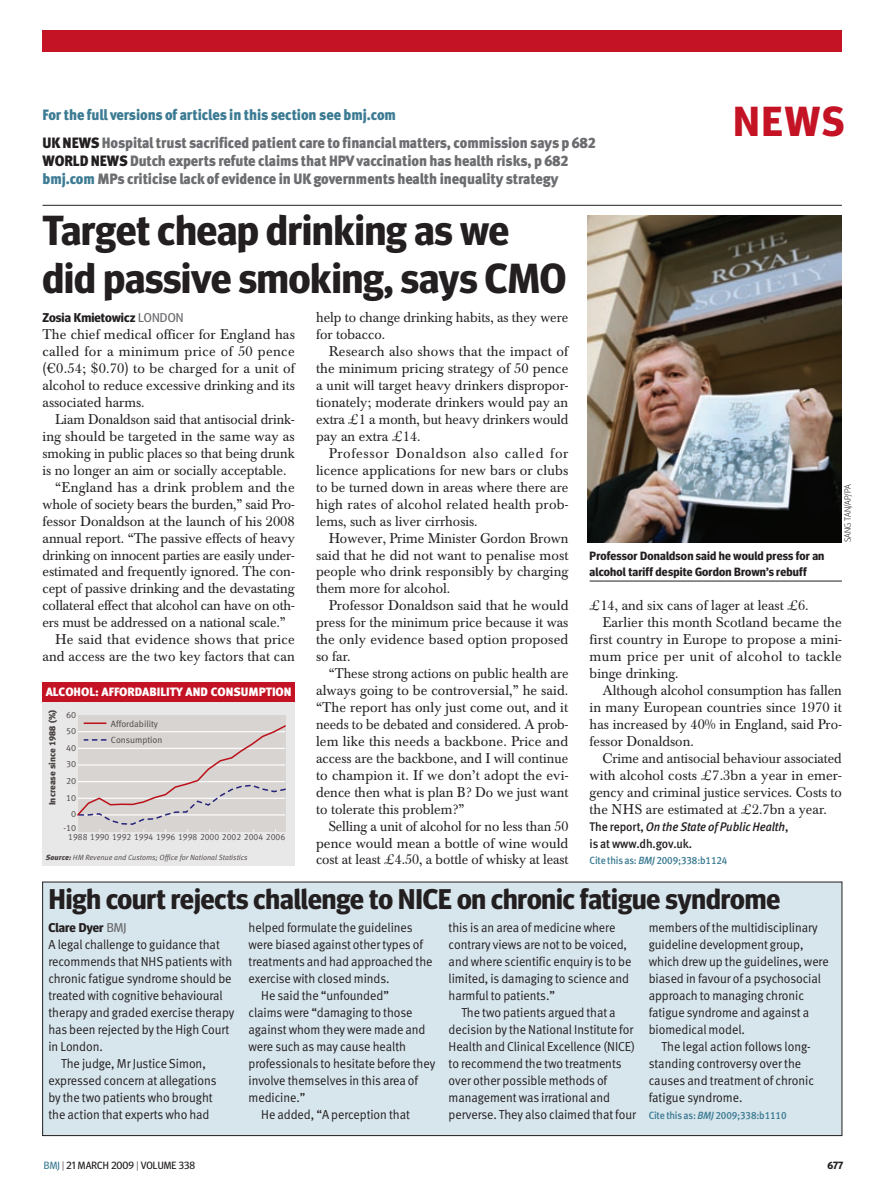
<style>
.page{position:relative;width:893px;height:1191px;background:#fff}
.page>*{position:absolute;margin:0;border:0;box-sizing:border-box;transform-origin:0 0}
.news_head_28bold{font:700 42px/48px "Meta Headline OT";color:#231f20}
.t1{font:700 42px "Meta Headline OT";color:#c41324}
.news_head_19bold{font:700 28.5px "Meta Headline OT";color:#231f20}
.t2{font:15px "Meta Black LF";letter-spacing:-.005em;color:#6c6d70;scale:.95 1}
.links_text_top{font:15px "Meta Black LF";letter-spacing:-.005em;color:#3c7b93;scale:.95 1}
.news_body_3colm_ind{font:13.95px/17px "Baskerville BE";color:#231f20;text-align:justify}
.news_body_3colm{font:13.95px/17px "Baskerville BE";color:#231f20;text-align:justify}
.news_body_3colm_ind-2{font:13.95px/17px "Baskerville BE";color:#231f20;text-align:justify;scale:.96 1}
.news_BOX_sans_text{font:13.05px/17px "Meta Normal LF";letter-spacing:-.005em;color:#231f20;scale:.95 1}
.news_byline_author{font:700 12.75px "Meta Headline OT";color:#231f20}
.news_further_info{font:12.45px/17px "Meta Medium LF";letter-spacing:-.005em;color:#231f20;scale:.95 1}
.picture_caption{font:700 12px/17px "Meta Headline OT";letter-spacing:.015em;color:#231f20}
.t3{font:12px "Meta Black LF";color:#fff}
.citation{font:10.5px "Meta Medium LF";letter-spacing:-.015em;color:#3c7b93;scale:.95 1}
.t4{font:10.5px "Meta Headline OT";letter-spacing:.01em;color:#231f20}
.t5{font:700 10.5px "Meta Headline OT";color:#231f20}
.t6{font:9px "Meta Normal LF";color:#4c4746;scale:.95 1}
.t7{font:9px/16.6px "Meta Normal LF";color:#4c4746}
.t8{font:9px "Meta Black LF";color:#4c4746}
.picture_credit{font:300 9px "Meta Headline OT";letter-spacing:.015em;color:#231f20}
.t9{font:italic 7.5px "Meta Normal LF";color:#4c4746}
.s1{color:#231f20}
.s2{color:#3c7b93}
.s3{font-weight:400;color:#6c6d70}
.s4{font-family:"Meta Black LF"}
.s5{font-style:italic}
.s6{font-weight:300}
</style>
<div class="page">
<hr style="left:43px;top:205px;width:799px;height:1px;background:#231f20">
<div style="left:43px;top:882px;width:799px;height:253px;background:#d7e5ec"></div>
<img style="left:587px;top:215px;width:255px;height:327px">
<div style="left:43px;top:701px;width:252px;height:164px;background:#e9e8e8"></div>
<div style="left:43px;top:682px;width:252px;height:19px;background:#c41324"></div>
<div style="left:78px;top:715px;width:207px;height:116px;background:#d7d4d2"></div>
<hr style="left:84px;top:722px;width:22px;height:2px;background:#bb1018">
<svg style="left:77px;top:724px;width:209px;height:107px"></svg>
<div style="left:43px;top:30px;width:799px;height:21px;background:#c41324"></div>
<hr style="left:590px;top:581px;width:252px;height:1px;background:#231f20">
<p class="links_text_top" style="left:43px;top:106px;width:374px">For the full versions of articles in this section see bmj.com</p>
<p class="t2" style="left:43px;top:133px;width:584px"><span class="s1">UK NEWS</span> Hospital trust sacrificed patient care to financial matters, commission says p 682</p>
<p class="t2" style="left:43px;top:151px;width:555px"><span class="s1">World NEWS</span>Dutch experts refute claims that HPV vaccination has health risks, p 682</p>
<p class="t2" style="left:43px;top:169px;width:545px"><span class="s2">bmj.com</span> MPs criticise lack of evidence in UK governments health inequality strategy</p>
<p class="news_head_28bold" style="left:43px;top:205px;width:525px">Target cheap drinking as we did passive smoking, says CMO</p>
<p class="t1" style="left:734px;top:96px;width:112px">news</p>
<p class="news_byline_author" style="left:43px;top:310px;width:143px">Zosia Kmietowicz <span class="s3">LONDON</span></p>
<p class="news_body_3colm" style="left:43px;top:326px;width:254px">The chief medical officer for England has called for a minimum price of 50 pence (€0.54; $0.70) to be charged for a unit of alcohol to reduce excessive drinking and its associated harms.</p>
<p class="news_body_3colm_ind-2" style="left:43px;top:411px;width:264px;text-indent:13px">Liam Donaldson said that antisocial drink&shy;ing should be targeted in the same way as smoking in public places so that being drunk is no longer an aim or socially acceptable.</p>
<p class="news_body_3colm_ind" style="left:43px;top:479px;width:254px;text-indent:13px">“England has a drink problem and the whole of society bears the burden,” said Pro&shy;fessor Donaldson at the launch of his 2008 annual report. “The passive effects of heavy drinking on innocent parties are easily under&shy;estimated and frequently ignored. The con&shy;cept of passive drinking and the devastating collateral effect that alcohol can have on oth&shy;ers must be addressed on a national scale.”</p>
<p class="news_body_3colm_ind" style="left:43px;top:631px;width:254px;text-align:right">He said that evidence shows that price and access are the two key factors that can</p>
<p class="t3" style="left:46px;top:685px;width:247px">ALCOHOL: AFFORDABILITY AND CONSUMPTION</p>
<p class="t8" style="left:47px;top:805px;width:97px;rotate:-90deg">Increase since 1988 (%)</p>
<p class="t6" style="left:68px;top:831px;width:230px">1988 1990 1992 1994 1996 1998 2000 2002 2004 2006</p>
<p class="t7" style="left:66px;top:706px;width:12px">60</p>
<p class="t7" style="left:111px;top:715px;width:53px">Affordability<br>Consumption</p>
<p class="t7" style="left:66px;top:722px;width:12px">50</p>
<p class="t7" style="left:66px;top:739px;width:12px">40</p>
<p class="t7" style="left:66px;top:756px;width:12px">30</p>
<p class="t7" style="left:66px;top:772px;width:12px">20</p>
<p class="t7" style="left:66px;top:789px;width:12px">10</p>
<p class="t7" style="left:71px;top:806px;width:7px">0</p>
<p class="t7" style="left:63px;top:819px;width:14px">-10</p>
<p class="t9" style="left:46px;top:853px;width:203px"><span class="s4">Source:</span> HM Revenue and Customs; Office for National Statistics</p>
<p class="news_body_3colm_ind" style="left:316px;top:309px;width:254px">help to change drinking habits, as they were for tobacco.</p>
<p class="news_body_3colm_ind" style="left:316px;top:343px;width:254px;text-indent:13px">Research also shows that the impact of the minimum pricing strategy of 50 pence a unit will target heavy drinkers dispropor&shy;tionately; moderate drinkers would pay an extra £1 a month, but heavy drinkers would pay an extra £14.</p>
<p class="news_body_3colm_ind" style="left:316px;top:445px;width:254px;text-indent:13px">Professor Donaldson also called for licence applications for new bars or clubs to be turned down in areas where there are high rates of alcohol related health prob&shy;lems, such as liver cirrhosis.</p>
<p class="news_body_3colm_ind" style="left:316px;top:530px;width:254px;text-indent:13px">However, Prime Minister Gordon Brown said that he did not want to penalise most people who drink responsibly by charging them more for alcohol.</p>
<p class="news_body_3colm_ind" style="left:316px;top:597px;width:254px;text-indent:13px">Professor Donaldson said that he would press for the minimum price because it was the only evidence based option proposed so far.</p>
<p class="news_body_3colm_ind" style="left:316px;top:665px;width:254px;text-indent:13px">“These strong actions on public health are always going to be controversial,” he said. “The report has only just come out, and it needs to be debated and considered. A prob&shy;lem like this needs a backbone. Price and access are the backbone, and I will continue to champion it. If we don’t adopt the evi&shy;dence then what is plan B? Do we just want to tolerate this problem?”</p>
<p class="news_body_3colm_ind" style="left:316px;top:817px;width:254px;text-indent:13px">Selling a unit of alcohol for no less than 50 pence would mean a bottle of wine would cost at least £4.50, a bottle of whisky at least</p>
<p class="picture_caption" style="left:590px;top:546px;width:236px">Professor Donaldson said he would press for an alcohol tariff despite Gordon Brown’s rebuff</p>
<p class="picture_credit" style="left:842px;top:542px;width:60px;rotate:-90deg">sang tan/ap/pa</p>
<p class="news_body_3colm_ind" style="left:590px;top:597px;width:221px">£14, and six cans of lager at least £6.</p>
<p class="news_body_3colm_ind" style="left:590px;top:614px;width:254px;text-indent:13px">Earlier this month Scotland became the first country in Europe to propose a mini&shy;mum price per unit of alcohol to tackle binge drinking.</p>
<p class="news_body_3colm_ind" style="left:590px;top:682px;width:254px;text-indent:13px">Although alcohol consumption has fallen in many European countries since 1970 it has increased by 40% in England, said Pro&shy;fessor Donaldson.</p>
<p class="news_body_3colm_ind" style="left:590px;top:750px;width:254px;text-indent:13px">Crime and antisocial behaviour associated with alcohol costs £7.3bn a year in emer&shy;gency and criminal justice services. Costs to the NHS are estimated at £2.7bn a year.</p>
<p class="news_further_info" style="left:590px;top:817px;width:211px">The report, <span class="s5">On the State of Public Health</span>, is at www.dh.gov.uk.</p>
<p class="citation" style="left:590px;top:854px;width:147px">Cite this as: <span class="s5">BMJ</span> 2009;338:b1124</p>
<p class="news_head_19bold" style="left:49px;top:882px;width:733px">High court rejects challenge to NICE on chronic fatigue syndrome</p>
<p class="news_byline_author" style="left:48px;top:920px;width:80px">Clare Dyer <span class="s3">BMJ</span></p>
<p class="news_BOX_sans_text" style="left:48px;top:936px;width:197px">A legal challenge to guidance that recommends that NHS patients with chronic fatigue syndrome should be treated with cognitive behavioural therapy and graded exercise therapy has been rejected by the High Court in London.</p>
<p class="news_BOX_sans_text" style="left:48px;top:1054px;width:178px;text-align:center">The judge, Mr Justice Simon, expressed concern at allegations by the two patients who brought the action that experts who had</p>
<p class="news_BOX_sans_text" style="left:249px;top:919px;width:195px">helped formulate the guidelines were biased against other types of treatments and had approached the exercise with closed minds.</p>
<p class="news_BOX_sans_text" style="left:249px;top:986px;width:198px;text-indent:13px">He said the “unfounded”<br>claims were “damaging to those against whom they were made and were such as may cause health professionals to hesitate before they involve themselves in this area of medicine.”</p>
<p class="news_BOX_sans_text" style="left:261px;top:1105px;width:158px">He added, “A perception that</p>
<p class="news_BOX_sans_text" style="left:449px;top:919px;width:194px">this is an area of medicine where contrary views are not to be voiced, and where scientific enquiry is to be limited, is damaging to science and harmful to patients.”</p>
<p class="news_BOX_sans_text" style="left:449px;top:1003px;width:199px;text-indent:13px">The two patients argued that a decision by the National Institute for Health and Clinical Excellence (NICE) to recommend the two treatments over other possible methods of management was irrational and perverse. They also claimed that four</p>
<p class="news_BOX_sans_text" style="left:649px;top:919px;width:191px">members of the multidisciplinary guideline development group, which drew up the guidelines, were biased in favour of a psychosocial approach to managing chronic fatigue syndrome and against a biomedical model.</p>
<p class="news_BOX_sans_text" style="left:649px;top:1037px;width:176px;text-indent:13px">The legal action follows long&shy;standing controversy over the causes and treatment of chronic fatigue syndrome.</p>
<p class="citation" style="left:649px;top:1108px;width:147px">Cite this as: <span class="s5">BMJ</span> 2009;338:b1110</p>
<p class="t4" style="left:44px;top:1159px;width:153px"><span class="s2">BMJ</span> <span class="s6">|</span> 21 MARCH 2009 <span class="s6">|</span> VOLUME 338</p>
<p class="t5" style="left:827px;top:1159px;width:18px">677</p>
</div>
